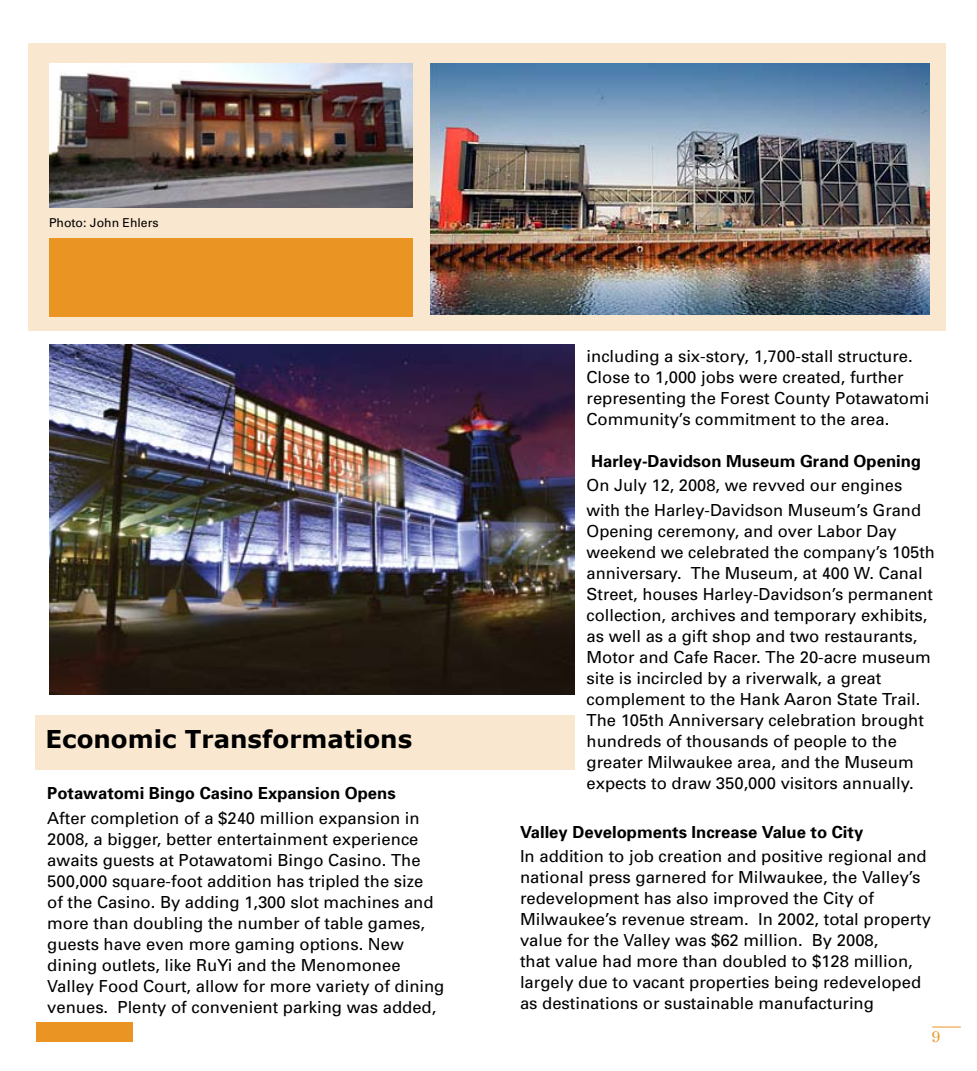
<style>
.page{position:relative;width:977px;height:1071px;background:#fff}
.page>*{position:absolute;margin:0;border:0;box-sizing:border-box;transform-origin:0 0}
.t1{font:700 24.5px "Verdana";color:#000}
.t2{font:16.62px/21px "Univers";color:#000}
.t3{font:700 16.62px "Univers";color:#000}
.t4{font:15.75px "Century Schoolbook";color:#ea9423}
.t5{font:12.25px "Univers";color:#000}
</style>
<div class="page">
<div style="left:35px;top:716px;width:539px;height:54px;background:#fae7cf"></div>
<div style="left:28px;top:44px;width:917px;height:287px;background:#fae7cf"></div>
<div style="left:37px;top:1023px;width:96px;height:19px;background:#ea9423"></div>
<img style="left:49px;top:63px;width:364px;height:145px">
<svg style="left:932px;top:1027px;width:28px;height:1px"></svg>
<img style="left:49px;top:345px;width:525px;height:350px">
<img style="left:431px;top:63px;width:498px;height:251px">
<div style="left:49px;top:238px;width:364px;height:79px;background:#ea9423"></div>
<p class="t5" style="left:49px;top:215px;width:111px">Photo: John Ehlers</p>
<h1 class="t1" style="left:46px;top:723px;width:368px">Economic Transformations</h1>
<p class="t3" style="left:47px;top:783px;width:350px">Potawatomi Bingo Casino Expansion Opens</p>
<p class="t2" style="left:47px;top:807px;width:399px">After completion of a $240 million expansion in 2008, a bigger, better entertainment experience awaits guests at Potawatomi Bingo Casino. The 500,000 square-foot addition has tripled the size<br>of the Casino. By adding 1,300 slot machines and more than doubling the number of table games, guests have even more gaming options. New dining outlets, like RuYi and the Menomonee Valley Food Court, allow for more variety of dining venues. Plenty of convenient parking was added,</p>
<p class="t2" style="left:586px;top:345px;width:344px">including a six-story, 1,700-stall structure.<br>Close to 1,000 jobs were created, further representing the Forest County Potawatomi Community’s commitment to the area.</p>
<p class="t3" style="left:591px;top:450px;width:331px">Harley-Davidson Museum Grand Opening</p>
<p class="t2" style="left:586px;top:473px;width:336px;line-height:24.5px">On July 12, 2008, we revved our engines with the Harley-Davidson Museum’s Grand</p>
<p class="t2" style="left:586px;top:520px;width:350px">Opening ceremony, and over Labor Day weekend we celebrated the company’s 105th anniversary. The Museum, at 400 W. Canal Street, houses Harley-Davidson’s permanent collection, archives and temporary exhibits, as well as a gift shop and two restaurants, Motor and Cafe Racer. The 20-acre museum site is incircled by a riverwalk, a great complement to the Hank Aaron State Trail.<br>The 105th Anniversary celebration brought hundreds of thousands of people to the greater Milwaukee area, and the Museum expects to draw 350,000 visitors annually.</p>
<p class="t3" style="left:520px;top:821px;width:345px">Valley Developments Increase Value to City</p>
<p class="t2" style="left:520px;top:846px;width:412px">In addition to job creation and positive regional and national press garnered for Milwaukee, the Valley’s redevelopment has also improved the City of Milwaukee’s revenue stream. In 2002, total property value for the Valley was $62 million. By 2008,<br>that value had more than doubled to $128 million, largely due to vacant properties being redeveloped as destinations or sustainable manufacturing</p>
<p class="t4" style="left:931px;top:1026px;width:10px">9</p>
</div>
